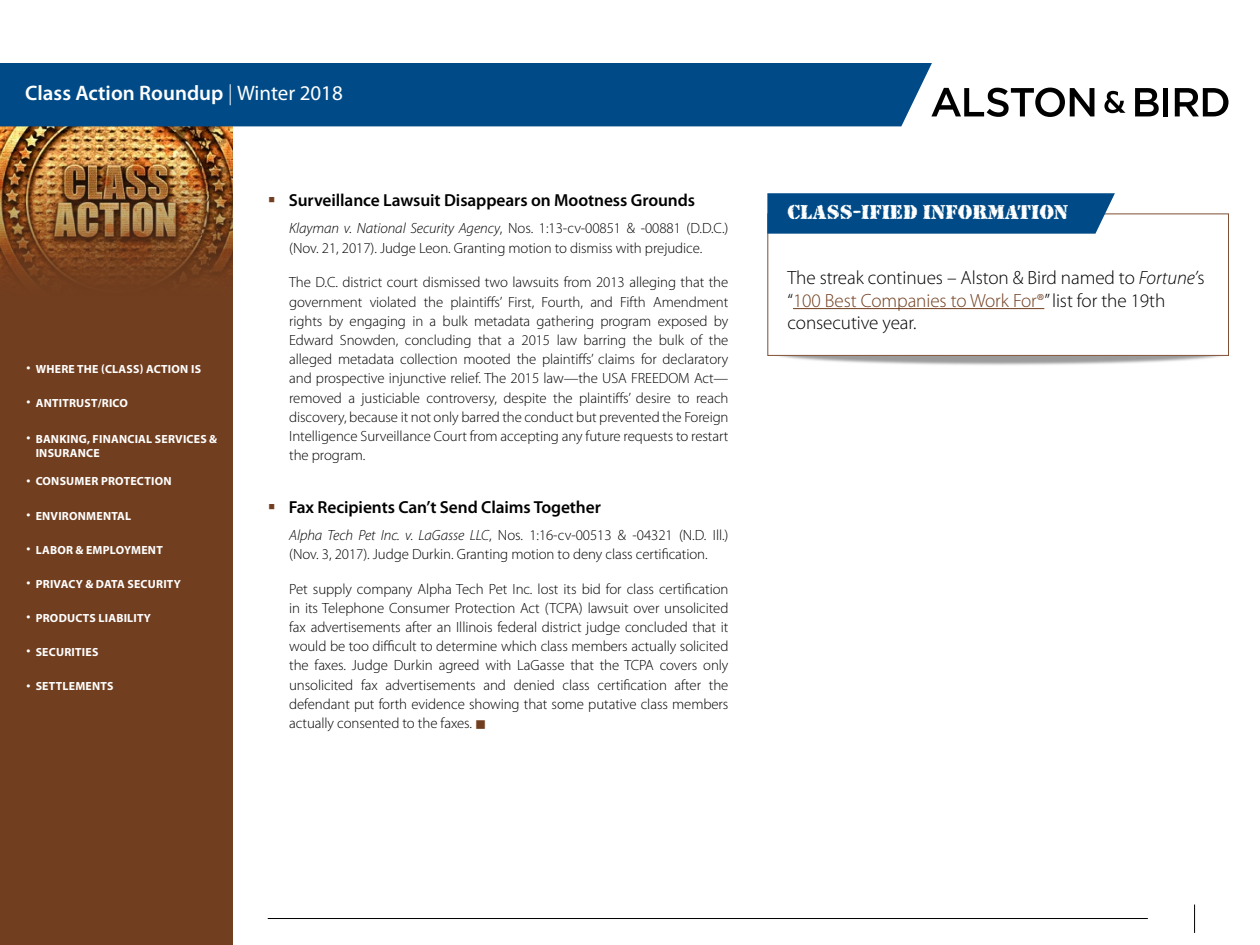
<style>
.page{position:relative;width:1260px;height:945px;background:#fff}
.page>*{position:absolute;margin:0;border:0;box-sizing:border-box;transform-origin:0 0}
.t1{font:600 21px "Myriad Pro";color:#fff}
.t2{font:21px "Rubber Stamp Let Plain";color:#fff}
.t3{font:300 19.25px/22.8px "Myriad Pro";letter-spacing:-.005em;color:#000}
.t4{font:600 17.5px "Myriad Pro";letter-spacing:-.005em;color:#000}
.t5{font:300 14.88px/19.2px "Myriad Pro";letter-spacing:-.005em;color:#000}
.t6{font:700 11.9px/14.2px "Myriad Pro";letter-spacing:.02em;color:#fff}
.s1{font-weight:300}
.s2{font-weight:400}
.s3{font-style:italic}
.s4{color:#713e1f}
</style>
<div class="page">
<div style="left:0;top:126px;width:234px;height:819px;background:#713e1f"></div>
<img style="left:0;top:126px;width:234px;height:173px">
<svg style="left:932px;top:88px;width:162px;height:29px"></svg>
<svg style="left:1104px;top:91px;width:22px;height:22px"></svg>
<svg style="left:1135px;top:88px;width:24px;height:28px"></svg>
<hr style="left:1164px;top:88px;width:4px;height:28px;background:#000">
<svg style="left:1175px;top:88px;width:53px;height:28px"></svg>
<svg style="left:1194px;top:905px;width:1px;height:28px"></svg>
<div style="left:0;top:63px;width:932px;height:63px;background:#004b87"></div>
<div style="left:767px;top:213px;width:462px;height:143px;border:1px solid #7f5135"></div>
<hr style="left:793px;top:308px;width:251px;height:1px;background:#713e1f">
<svg style="left:767px;top:193px;width:348px;height:41px;background:#0a528b"></svg>
<hr style="left:268px;top:918px;width:880px;height:1px;background:#000">
<h1 class="t1" style="left:25px;top:80px;width:319px">Class Action Roundup <span class="s1">|</span> <span class="s2">Winter 2018</span></h1>
<p class="t6" style="left:27px;top:361px;width:176px">• WHERE THE (CLASS) ACTION IS</p>
<p class="t6" style="left:27px;top:395px;width:103px">• ANTITRUST/RICO</p>
<p class="t6" style="left:36px;top:431px;width:183px;text-indent:-9px">• BANKING, FINANCIAL SERVICES &amp;<br>INSURANCE</p>
<p class="t6" style="left:27px;top:474px;width:146px">• CONSUMER PROTECTION</p>
<p class="t6" style="left:27px;top:508px;width:106px">• ENVIRONMENTAL</p>
<p class="t6" style="left:27px;top:542px;width:138px">• LABOR &amp; EMPLOYMENT</p>
<p class="t6" style="left:27px;top:576px;width:156px">• PRIVACY &amp; DATA SECURITY</p>
<p class="t6" style="left:27px;top:611px;width:126px">• PRODUCTS LIABILITY</p>
<p class="t6" style="left:27px;top:645px;width:73px">• SECURITIES</p>
<p class="t6" style="left:27px;top:679px;width:88px">• SETTLEMENTS</p>
<p class="t4" style="left:289px;top:189px;width:408px">Surveillance Lawsuit Disappears on Mootness Grounds</p>
<p class="t5" style="left:289px;top:219px;width:441px"><span class="s3">Klayman v. National Security Agency</span>, Nos. 1:13-cv-00851 &amp; -00881 (D.D.C.) (Nov. 21, 2017). Judge Leon. Granting motion to dismiss with prejudice.</p>
<p class="t5" style="left:289px;top:273px;width:441px;text-align:justify">The D.C. district court dismissed two lawsuits from 2013 alleging that the government violated the plaintiffs’ First, Fourth, and Fifth Amendment rights by engaging in a bulk metadata gathering program exposed by Edward Snowden, concluding that a 2015 law barring the bulk of the alleged metadata collection mooted the plaintiffs’ claims for declaratory and prospective injunctive relief. The 2015 law—the USA FREEDOM Act— removed a justiciable controversy, despite the plaintiffs’ desire to reach discovery, because it not only barred the conduct but prevented the Foreign Intelligence Surveillance Court from accepting any future requests to restart the program.</p>
<p class="t4" style="left:289px;top:496px;width:314px">Fax Recipients Can’t Send Claims Together</p>
<p class="t5" style="left:289px;top:525px;width:441px"><span class="s3">Alpha Tech Pet Inc. v. LaGasse LLC</span>, Nos. 1:16-cv-00513 &amp; -04321 (N.D. Ill.) (Nov. 3, 2017). Judge Durkin. Granting motion to deny class certification.</p>
<p class="t5" style="left:289px;top:579px;width:441px;text-align:justify">Pet supply company Alpha Tech Pet Inc. lost its bid for class certification in its Telephone Consumer Protection Act (TCPA) lawsuit over unsolicited fax advertisements after an Illinois federal district judge concluded that it would be too difficult to determine which class members actually solicited the faxes. Judge Durkin agreed with LaGasse that the TCPA covers only unsolicited fax advertisements and denied class certification after the defendant put forth evidence showing that some putative class members actually consented to the faxes. <span class="s4">■</span></p>
<h1 class="t2" style="left:788px;top:200px;width:283px">CLASS-IFIED INFORMATION</h1>
<p class="t3" style="left:788px;top:266px;width:419px">The streak continues – Alston &amp; Bird named to <span class="s3">Fortune’</span>s “<span class="s4">100 Best Companies to Work For®</span>” list for the 19th consecutive year.</p>
</div>
